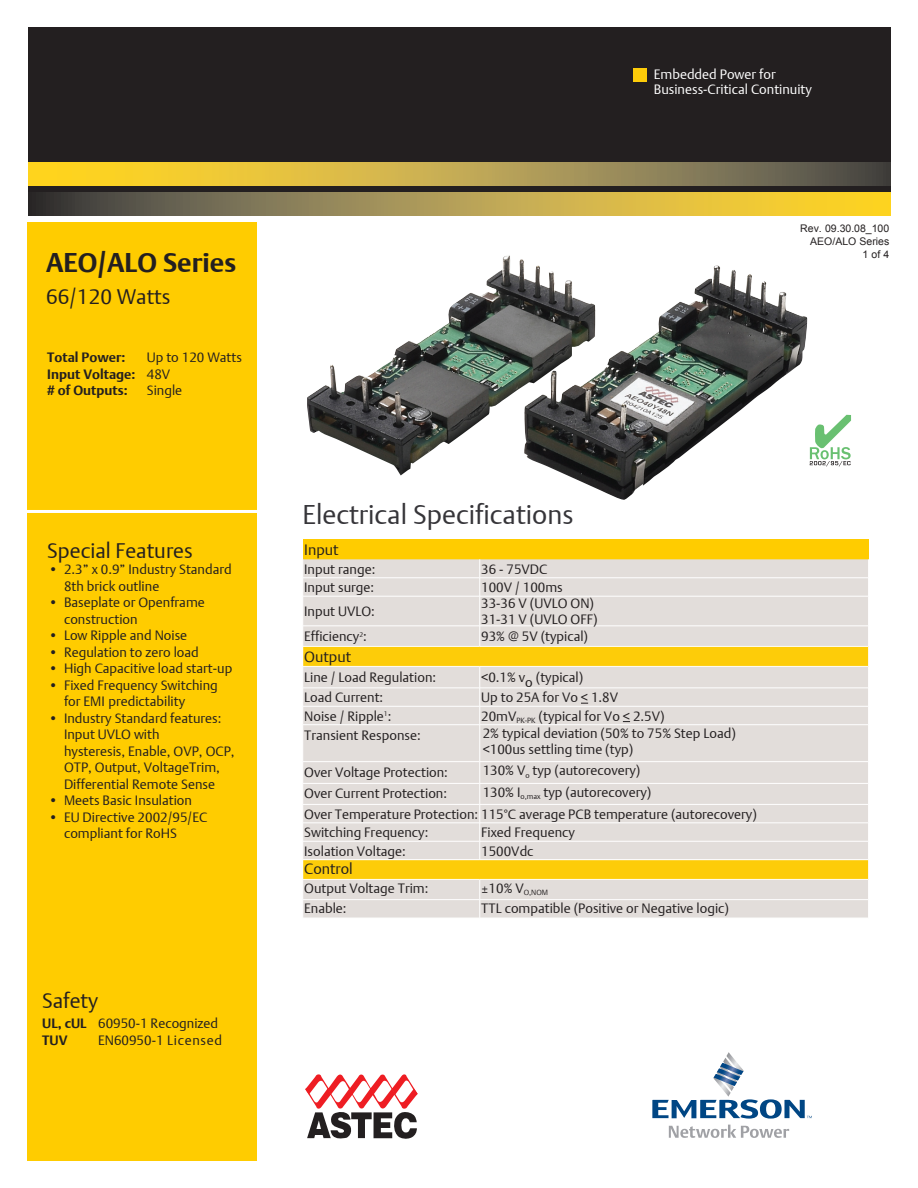
<style>
.page{position:relative;width:918px;height:1188px;background:#fff}
.page>*{position:absolute;margin:0;border:0;box-sizing:border-box;transform-origin:0 0}
.Heading-inside_1{font:27px "DTL Argo T Light";color:#363539}
.Part_Number{font:700 27px "DTL Argo T";color:#231f20}
.Part_Number-2{font:21px "DTL Argo T Light";color:#231f20}
.Table_Head{font:15px "DTL Argo T Light";color:#231f20}
.Environmental{font:15px "DTL Argo T Light";color:#231f20}
.Elec_Specs{font:13.5px/16.2px "DTL Argo T Light";color:#231f20}
.Bullets_reversed{font:13.5px/16.5px "DTL Argo T Light";color:#231f20}
.Environmental-2{font:13.5px "DTL Argo T Light";color:#231f20}
.t1{font:13.5px/15px "DTL Argo T Light";color:#fff}
.t2{font:700 13.5px "DTL Argo T";color:#231f20}
.Bullets_reversed-2{font:13.5px "DTL Argo T Light";letter-spacing:.05em;color:#231f20}
.t3{font:10.5px "Arial";color:#231f20}
.s1{font-family:"DTL Argo T Light";font-weight:400}
.s2{font-family:"DTL Argo T";font-weight:700}
</style>
<div class="page">
<div style="left:28px;top:27px;width:863px;height:165px;background:#231f20"></div>
<div style="left:27px;top:223px;width:229px;height:938px;background:#fc0"></div>
<svg style="left:28px;top:193px;width:863px;height:23px;background:#ac9747"></svg>
<svg style="left:28px;top:162px;width:863px;height:23px;background:#b7a046"></svg>
<div style="left:633px;top:68px;width:13px;height:14px;background:#fdcc09"></div>
<svg style="left:652px;top:1052px;width:160px;height:67px"></svg>
<svg style="left:669px;top:1125px;width:120px;height:13px"></svg>
<hr style="left:27px;top:510px;width:232px;height:3px;background:#fff">
<svg style="left:305px;top:1074px;width:113px;height:65px"></svg>
<div style="left:314px;top:1129px;width:9px;height:5px;background:#231f20"></div>
<div style="left:303px;top:539px;width:566px;height:20px;background:#fc0"></div>
<div style="left:303px;top:559px;width:565px;height:359px;background:#e2ddda"></div>
<div style="left:303px;top:646px;width:566px;height:20px;background:#fdcc09"></div>
<div style="left:303px;top:860px;width:566px;height:19px;background:#fdcc09"></div>
<hr style="left:303px;top:578px;width:177px;height:1px;background:#fff">
<hr style="left:480px;top:578px;width:389px;height:1px;background:#fff">
<svg style="left:479px;top:559px;width:1px;height:37px"></svg>
<hr style="left:303px;top:596px;width:177px;height:1px;background:#fff">
<hr style="left:480px;top:596px;width:389px;height:1px;background:#fff">
<hr style="left:479px;top:596px;width:1px;height:30px;background:#fff">
<svg style="left:479px;top:627px;width:1px;height:19px"></svg>
<hr style="left:303px;top:688px;width:177px;height:1px;background:#fff">
<hr style="left:480px;top:688px;width:389px;height:1px;background:#fff">
<hr style="left:303px;top:706px;width:177px;height:1px;background:#fff">
<hr style="left:480px;top:706px;width:389px;height:1px;background:#fff">
<svg style="left:479px;top:667px;width:1px;height:57px"></svg>
<hr style="left:303px;top:724px;width:177px;height:1px;background:#fff">
<hr style="left:480px;top:724px;width:389px;height:1px;background:#fff">
<hr style="left:479px;top:725px;width:1px;height:37px;background:#fff">
<hr style="left:303px;top:761px;width:177px;height:1px;background:#fff">
<hr style="left:480px;top:761px;width:389px;height:1px;background:#fff">
<hr style="left:303px;top:783px;width:177px;height:1px;background:#fff">
<hr style="left:480px;top:783px;width:389px;height:1px;background:#fff">
<hr style="left:303px;top:804px;width:177px;height:1px;background:#fff">
<hr style="left:480px;top:804px;width:389px;height:1px;background:#fff">
<hr style="left:303px;top:823px;width:177px;height:1px;background:#fff">
<hr style="left:480px;top:823px;width:389px;height:1px;background:#fff">
<hr style="left:303px;top:841px;width:177px;height:1px;background:#fff">
<hr style="left:480px;top:841px;width:389px;height:1px;background:#fff">
<svg style="left:479px;top:762px;width:1px;height:97px"></svg>
<hr style="left:303px;top:859px;width:177px;height:1px;background:#fff">
<hr style="left:480px;top:859px;width:389px;height:1px;background:#fff">
<hr style="left:303px;top:879px;width:177px;height:1px;background:#fff">
<hr style="left:480px;top:879px;width:389px;height:1px;background:#fff">
<hr style="left:303px;top:899px;width:177px;height:1px;background:#fff">
<hr style="left:480px;top:899px;width:389px;height:1px;background:#fff">
<svg style="left:479px;top:880px;width:1px;height:38px"></svg>
<svg style="left:868px;top:860px;width:1px;height:20px"></svg>
<hr style="left:303px;top:626px;width:177px;height:1px;background:#fff">
<hr style="left:480px;top:626px;width:389px;height:1px;background:#fff">
<hr style="left:303px;top:646px;width:177px;height:1px;background:#fff">
<hr style="left:480px;top:646px;width:389px;height:1px;background:#fff">
<svg style="left:868px;top:646px;width:1px;height:20px"></svg>
<hr style="left:303px;top:666px;width:177px;height:1px;background:#fff">
<hr style="left:480px;top:666px;width:389px;height:1px;background:#fff">
<svg style="left:810px;top:415px;width:41px;height:51px"></svg>
<img style="left:307px;top:255px;width:501px;height:245px">
<p class="Part_Number" style="left:46px;top:246px;width:192px">AEO/ALO Series</p>
<p class="Part_Number-2" style="left:46px;top:284px;width:126px">66/120 Watts</p>
<p class="t2" style="left:47px;top:350px;width:80px">Total Power:</p>
<p class="Bullets_reversed" style="left:147px;top:349px;width:97px">Up to 120 Watts</p>
<p class="t2" style="left:47px;top:366px;width:124px">Input Voltage: <span class="s1">48V</span></p>
<p class="t2" style="left:47px;top:382px;width:82px"># of Outputs:</p>
<p class="Bullets_reversed" style="left:147px;top:382px;width:37px">Single</p>
<p class="Part_Number-2" style="left:47px;top:538px;width:147px">Special Features</p>
<p class="Bullets_reversed" style="left:64px;top:561px;width:169px;text-indent:-16px">• 2.3” x 0.9” Industry Standard<br>8th brick outline</p>
<p class="Bullets_reversed" style="left:64px;top:594px;width:142px;text-indent:-16px">• Baseplate or Openframe construction</p>
<p class="Bullets_reversed" style="left:48px;top:627px;width:140px">• Low Ripple and Noise</p>
<p class="Bullets_reversed" style="left:48px;top:644px;width:152px">• Regulation to zero load</p>
<p class="Bullets_reversed" style="left:48px;top:660px;width:185px">• High Capacitive load start-up</p>
<p class="Bullets_reversed" style="left:64px;top:677px;width:155px;text-indent:-16px">• Fixed Frequency Switching for EMI predictability</p>
<p class="Bullets_reversed" style="left:64px;top:710px;width:159px;text-indent:-16px">• Industry Standard features:<br>Input UVLO with</p>
<p class="Bullets_reversed" style="left:64px;top:743px;width:172px">hysteresis, Enable, OVP, OCP,<br>OTP, Output, VoltageTrim,<br>Differential Remote Sense</p>
<p class="Bullets_reversed" style="left:48px;top:792px;width:145px">• Meets Basic Insulation</p>
<p class="Bullets_reversed" style="left:64px;top:809px;width:145px;text-indent:-16px">• EU Directive 2002/95/EC compliant for RoHS</p>
<p class="Part_Number-2" style="left:42px;top:988px;width:58px">Safety</p>
<p class="Bullets_reversed" style="left:42px;top:1015px;width:177px"><span class="s2">UL, cUL</span> 60950-1 Recognized</p>
<p class="t2" style="left:42px;top:1032px;width:27px">TUV</p>
<p class="Bullets_reversed-2" style="left:98px;top:1032px;width:125px">EN60950-1 Licensed</p>
<p class="t1" style="left:654px;top:67px;width:160px">Embedded Power for<br>Business-Critical Continuity</p>
<p class="t3" style="left:800px;top:222px;width:91px">Rev. 09.30.08_100</p>
<p class="t3" style="left:810px;top:234px;width:81px">AEO/ALO Series</p>
<p class="t3" style="left:862px;top:247px;width:28px">1 of 4</p>
<p class="Heading-inside_1" style="left:303px;top:499px;width:272px">Electrical Specifications</p>
<p class="Table_Head" style="left:304px;top:541px;width:36px">Input</p>
<p class="Environmental-2" style="left:304px;top:561px;width:73px">Input ra- nge:</p>
<p class="Elec_Specs" style="left:481px;top:561px;width:68px">36 - 75VDC</p>
<p class="Environmental-2" style="left:304px;top:579px;width:71px">Input surge:</p>
<p class="Elec_Specs" style="left:481px;top:579px;width:83px">100V / 100ms</p>
<p class="Environmental-2" style="left:304px;top:603px;width:72px">Input UVLO:</p>
<p class="Elec_Specs" style="left:481px;top:595px;width:114px">33-36 V (UVLO ON)</p>
<p class="Elec_Specs" style="left:481px;top:611px;width:118px">31-31 V (UVLO OFF)</p>
<p class="Environmental-2" style="left:304px;top:629px;width:64px">Efficiency<sup>2</sup>:</p>
<p class="Elec_Specs" style="left:481px;top:628px;width:108px">93% @ 5V (typical)</p>
<p class="Table_Head" style="left:304px;top:648px;width:48px">Output</p>
<p class="Elec_Specs" style="left:304px;top:669px;width:133px">Line / Load Regulation:</p>
<p class="Elec_Specs" style="left:481px;top:669px;width:104px">&lt;0.1% vo (typical)</p>
<p class="Elec_Specs" style="left:304px;top:689px;width:81px">Load Current:</p>
<p class="Elec_Specs" style="left:481px;top:689px;width:138px">Up to 25A for Vo &lt; 1.8V</p>
<p class="Elec_Specs" style="left:304px;top:708px;width:89px">Noise / Ripple<sup>1</sup>:</p>
<p class="Elec_Specs" style="left:481px;top:708px;width:185px">20mV<sub>PK-PK</sub> (typical for Vo &lt; 2.5V)</p>
<p class="Elec_Specs" style="left:304px;top:727px;width:118px">Transient Response:</p>
<p class="Elec_Specs" style="left:483px;top:725px;width:255px">2% typical deviation (50% to 75% Step Load) &lt;100us settling time (typ)</p>
<p class="Elec_Specs" style="left:304px;top:764px;width:145px">Over Voltage Protection:</p>
<p class="Elec_Specs" style="left:483px;top:762px;width:159px">130% V<sub>o</sub> typ (autorecovery)</p>
<p class="Elec_Specs" style="left:304px;top:785px;width:144px">Over Current Protection:</p>
<p class="Elec_Specs" style="left:483px;top:784px;width:170px">130% I<sub>o,max</sub> typ (autorecovery)</p>
<p class="Elec_Specs" style="left:304px;top:806px;width:454px">Over Temperature Protection: 115°C average PCB temperature (autorecovery)</p>
<p class="Elec_Specs" style="left:304px;top:824px;width:126px">Switching Frequency:</p>
<p class="Elec_Specs" style="left:481px;top:824px;width:95px">Fixed Frequency</p>
<p class="Elec_Specs" style="left:304px;top:843px;width:103px">Isolation Voltage:</p>
<p class="Elec_Specs" style="left:481px;top:843px;width:54px">1500Vdc</p>
<p class="Environmental" style="left:304px;top:860px;width:50px">Control</p>
<p class="Elec_Specs" style="left:304px;top:880px;width:126px">Output Voltage Trim:</p>
<p class="Elec_Specs" style="left:481px;top:880px;width:68px">±10% V<sub>O,NOM</sub></p>
<p class="Elec_Specs" style="left:304px;top:900px;width:44px">Enable:</p>
<p class="Elec_Specs" style="left:481px;top:900px;width:249px">TTL compatible (Positive or Negative logic)</p>
</div>
